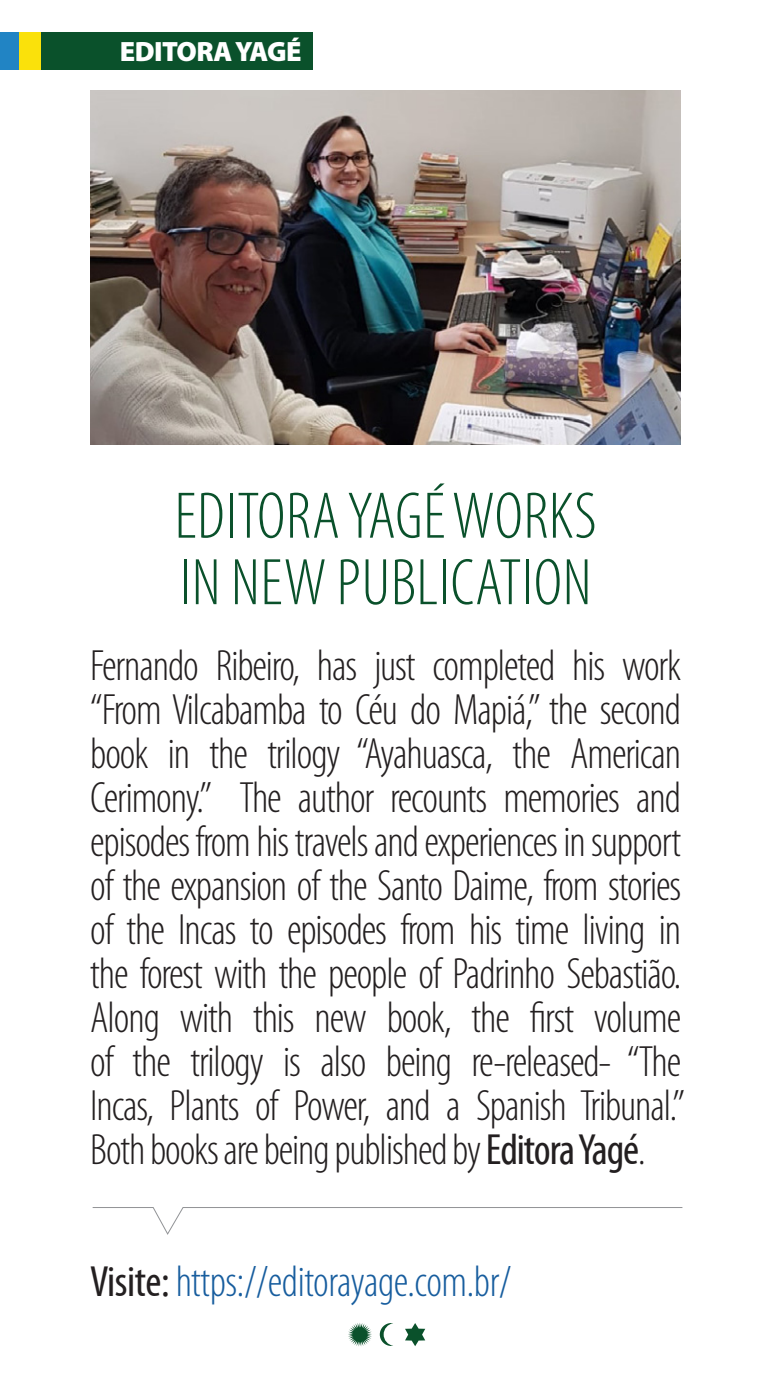
<style>
.page{position:relative;width:772px;height:1384px;background:#fff}
.page>*{position:absolute;margin:0;border:0;box-sizing:border-box;transform-origin:0 0}
.t1{font:300 condensed 66.4px "Myriad Pro";letter-spacing:.01em;color:#0a512b}
.t2{font:300 condensed 44px/44px "Myriad Pro";letter-spacing:-.025em;color:#231f20;text-align:justify}
.t3{font:300 condensed 44px "Myriad Pro";letter-spacing:-.01em;color:#175d9e}
.t4{font:900 28px "Myriad Pro";letter-spacing:-.02em;color:#fff}
.s1{font-weight:400}
.s2{font-weight:400;color:#231f20}
</style>
<div class="page">
<svg style="left:405px;top:1323px;width:20px;height:23px"></svg>
<svg style="left:379px;top:1323px;width:14px;height:22px"></svg>
<svg style="left:348px;top:1323px;width:24px;height:23px"></svg>
<div style="left:0;top:32px;width:20px;height:38px;background:#2184c4"></div>
<div style="left:40px;top:32px;width:272px;height:38px;background:#0a512b"></div>
<div style="left:20px;top:32px;width:21px;height:38px;background:#fae10b"></div>
<img style="left:90px;top:91px;width:589px;height:353px">
<svg style="left:92px;top:1207px;width:591px;height:28px"></svg>
<p class="t4" style="left:120px;top:36px;width:183px">EDITORA YAGÉ</p>
<p class="t1" style="left:174px;top:480px;width:423px">EDITORA YAGÉ WORKS</p>
<p class="t1" style="left:180px;top:547px;width:413px">IN NEW PUBLICATION</p>
<p class="t2" style="left:90px;top:644px;width:596px">Fernando Ribeiro, has just completed his work “From Vilcabamba to Céu do Mapiá,” the second book in the trilogy “Ayahuasca, the American Cerimony.” The author recounts memories and episodes from his travels and experiences in support of the expansion of the Santo Daime, from stories of the Incas to episodes from his time living in the forest with the people of Padrinho Sebastião.<br>Along with this new book, the first volume of the trilogy is also being re-released- “The Incas, Plants of Power, and a Spanish Tribunal.” Both books are being published by <span class="s1">Editora Yagé</span>.</p>
<p class="t3" style="left:90px;top:1257px;width:422px"><span class="s2">Visite:</span> https://editorayage.com.br/</p>
</div>
